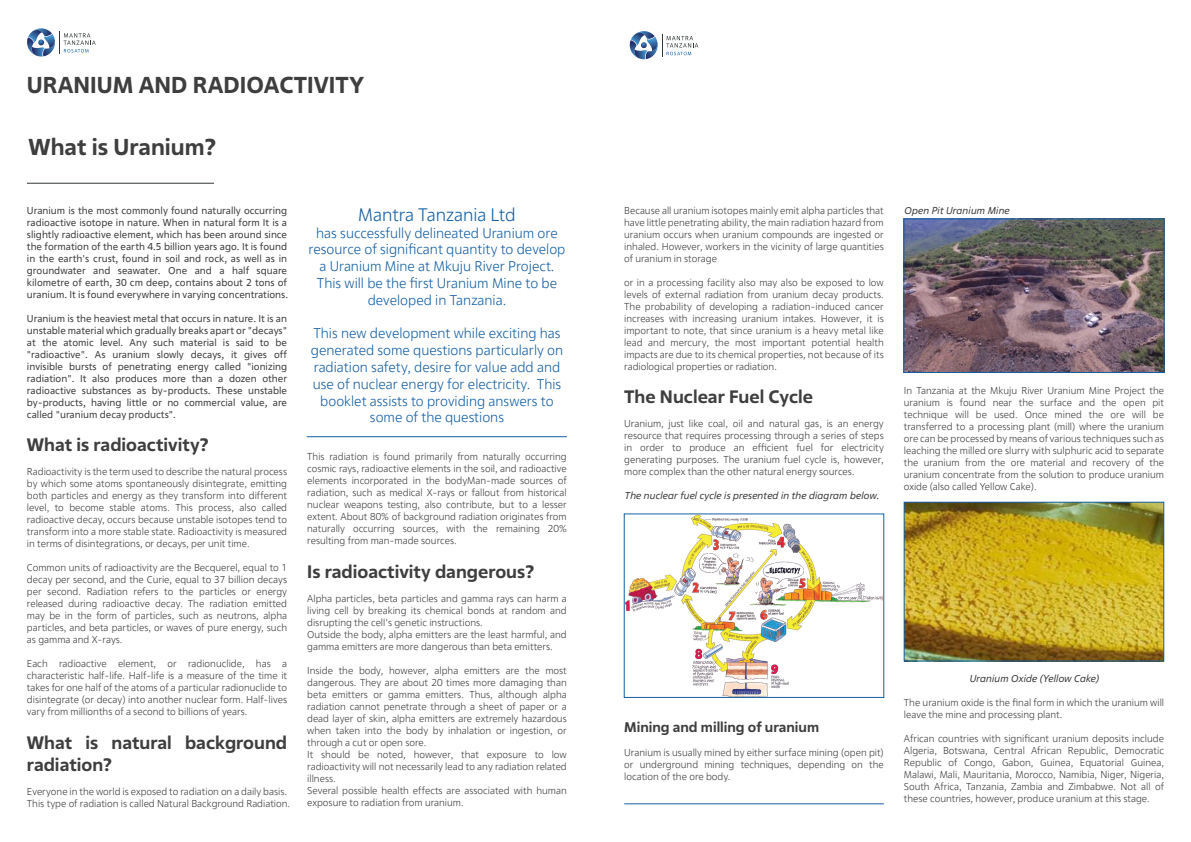
<style>
.page{position:relative;width:1191px;height:842px;background:#fff}
.page>*{position:absolute;margin:0;border:0;box-sizing:border-box;transform-origin:0 0}
.t1{font:700 23px "Rosatom";color:#3e3e3f}
.t2{font:700 18px/21.6px "Rosatom";color:#3e3e3f}
.t3{font:300 18px "Rosatom";color:#155fa3}
.t4{font:300 14px/16.8px "Rosatom";color:#155fa3;text-align:center}
.t5{font:700 14px "Rosatom";color:#3e3e3f}
.t6{font:300 10px/12px "Rosatom";color:#3e3e3f;text-align:justify}
.t7{font:10px/12px "Rosatom";color:#3e3e3f;text-align:justify}
.t8{font:italic 10px "Rosatom";color:#3e3e3f}
</style>
<div class="page">
<svg style="left:27px;top:28px;width:69px;height:29px"></svg>
<hr style="left:307px;top:436px;width:260px;height:1px;background:#155fa3">
<hr style="left:27px;top:183px;width:187px;height:1px;background:#323738">
<img style="left:905px;top:221px;width:257px;height:150px">
<div style="left:903px;top:219px;width:261px;height:154px;border:1px solid #155fa3"></div>
<img style="left:626px;top:516px;width:256px;height:180px">
<div style="left:624px;top:514px;width:260px;height:184px;border:1px solid #155fa3"></div>
<img style="left:906px;top:504px;width:256px;height:155px">
<div style="left:904px;top:502px;width:260px;height:159px;border:1px solid #155fa3"></div>
<hr style="left:624px;top:803px;width:259px;height:1px;background:#155fa3">
<svg style="left:629px;top:31px;width:69px;height:29px"></svg>
<h1 class="t1" style="left:27px;top:70px;width:339px">URANIUM AND RADIOACTIVITY</h1>
<h1 class="t1" style="left:29px;top:132px;width:189px">What is Uranium?</h1>
<p class="t7" style="left:27px;top:204px;width:263px">Uranium is the most commonly found naturally occurring radioactive isotope in nature. When in natural form It is a slightly radioactive element, which has been around since the formation of the earth 4.5 billion years ago. It is found in the earth's crust, found in soil and rock, as well as in groundwater and seawater. One and a half square kilometre of earth, 30 cm deep, contains about 2 tons of uranium. It is found everywhere in varying concentrations.</p>
<p class="t7" style="left:27px;top:312px;width:262px">Uranium is the heaviest metal that occurs in nature. It is an unstable material which gradually breaks apart or "decays" at the atomic level. Any such material is said to be "radioactive". As uranium slowly decays, it gives off invisible bursts of penetrating energy called "ionizing radiation". It also produces more than a dozen other radioactive substances as by-products. These unstable by-products, having little or no commercial value, are called "uranium decay products".</p>
<h2 class="t2" style="left:27px;top:434px;width:183px">What is radioactivity?</h2>
<p class="t6" style="left:27px;top:466px;width:262px">Radioactivity is the term used to describe the natural process by which some atoms spontaneously disintegrate, emitting both particles and energy as they transform into different level, to become stable atoms. This process, also called radioactive decay, occurs because unstable isotopes tend to transform into a more stable state. Radioactivity is measured in terms of disintegrations, or decays, per unit time.</p>
<p class="t6" style="left:27px;top:562px;width:262px">Common units of radioactivity are the Becquerel, equal to 1 decay per second, and the Curie, equal to 37 billion decays per second. Radiation refers to the particles or energy released during radioactive decay. The radiation emitted may be in the form of particles, such as neutrons, alpha particles, and beta particles, or waves of pure energy, such as gamma and X-rays.</p>
<p class="t6" style="left:27px;top:658px;width:262px">Each radioactive element, or radionuclide, has a characteristic half-life. Half-life is a measure of the time it takes for one half of the atoms of a particular radionuclide to disintegrate (or decay) into another nuclear form. Half-lives vary from millionths of a second to billions of years.</p>
<h2 class="t2" style="left:27px;top:731px;width:262px">What is natural background radiation?</h2>
<p class="t6" style="left:27px;top:785px;width:265px">Everyone in the world is exposed to radiation on a daily basis.<br>This type of radiation is called Natural Background Radiation.</p>
<h2 class="t3" style="left:358px;top:203px;width:159px">Mantra Tanzania Ltd</h2>
<h3 class="t4" style="left:308px;top:224px;width:258px">has successfully delineated Uranium ore resource of significant quantity to develop a Uranium Mine at Mkuju River Project.<br>This will be the first Uranium Mine to be developed in Tanzania.</h3>
<h3 class="t4" style="left:311px;top:325px;width:254px">This new development while exciting has generated some questions particularly on radiation safety, desire for value add and use of nuclear energy for electricity. This booklet assists to providing answers to some of the questions</h3>
<p class="t6" style="left:307px;top:451px;width:261px">This radiation is found primarily from naturally occurring cosmic rays, radioactive elements in the soil, and radioactive elements incorporated in the bodyMan-made sources of radiation, such as medical X-rays or fallout from historical nuclear weapons testing, also contribute, but to a lesser extent. About 80% of background radiation originates from naturally occurring sources, with the remaining 20% resulting from man-made sources.</p>
<h2 class="t2" style="left:307px;top:560px;width:228px">Is radioactivity dangerous?</h2>
<p class="t6" style="left:307px;top:593px;width:261px;text-align:left">Alpha particles, beta particles and gamma rays can harm a living cell by breaking its chemical bonds at random and disrupting the cell's genetic instructions.<br>Outside the body, alpha emitters are the least harmful, and gamma emitters are more dangerous than beta emitters.</p>
<p class="t6" style="left:307px;top:665px;width:261px;text-align:left">Inside the body, however, alpha emitters are the most dangerous. They are about 20 times more damaging than beta emitters or gamma emitters. Thus, although alpha radiation cannot penetrate through a sheet of paper or a dead layer of skin, alpha emitters are extremely hazardous when taken into the body by inhalation or ingestion, or through a cut or open sore.<br>It should be noted, however, that exposure to low radioactivity will not necessarily lead to any radiation related illness.<br>Several possible health effects are associated with human exposure to radiation from uranium.</p>
<p class="t6" style="left:624px;top:204px;width:261px">Because all uranium isotopes mainly emit alpha particles that have little penetrating ability, the main radiation hazard from uranium occurs when uranium compounds are ingested or inhaled. However, workers in the vicinity of large quantities of uranium in storage</p>
<p class="t6" style="left:624px;top:276px;width:261px">or in a processing facility also may also be exposed to low levels of external radiation from uranium decay products.<br>The probability of developing a radiation-induced cancer increases with increasing uranium intakes. However, it is important to note, that since uranium is a heavy metal like lead and mercury, the most important potential health impacts are due to its chemical properties, not because of its radiological properties or radiation.</p>
<h2 class="t2" style="left:624px;top:386px;width:190px">The Nuclear Fuel Cycle</h2>
<p class="t6" style="left:624px;top:418px;width:261px">Uranium, just like coal, oil and natural gas, is an energy resource that requires processing through a series of steps in order to produce an efficient fuel for electricity generating purposes. The uranium fuel cycle is, however, more complex than the other natural energy sources.</p>
<p class="t8" style="left:624px;top:490px;width:256px">The nuclear fuel cycle is presented in the diagram below.</p>
<p class="t8" style="left:904px;top:204px;width:107px">Open Pit Uranium Mine</p>
<p class="t6" style="left:904px;top:384px;width:262px">In Tanzania at the Mkuju River Uranium Mine Project the uranium is found near the surface and the open pit technique will be used. Once mined the ore will be transferred to a processing plant (mill) where the uranium ore can be processed by means of various techniques such as leaching the milled ore slurry with sulphuric acid to separate the uranium from the ore material and recovery of the uranium concentrate from the solution to produce uranium oxide (also called Yellow Cake).</p>
<h3 class="t5" style="left:624px;top:718px;width:196px">Mining and milling of uranium</h3>
<p class="t6" style="left:624px;top:747px;width:261px">Uranium is usually mined by either surface mining (open pit) or underground mining techniques, depending on the location of the ore body.</p>
<p class="t8" style="left:969px;top:672px;width:131px">Uranium Oxide (Yellow Cake)</p>
<p class="t6" style="left:904px;top:696px;width:262px">The uranium oxide is the final form in which the uranium will leave the mine and processing plant.</p>
<p class="t6" style="left:904px;top:732px;width:262px">African countries with significant uranium deposits include Algeria, Botswana, Central African Republic, Democratic Republic of Congo, Gabon, Guinea, Equatorial Guinea, Malawi, Mali, Mauritania, Morocco, Namibia, Niger, Nigeria, South Africa, Tanzania, Zambia and Zimbabwe. Not all of these countries, however, produce uranium at this stage.</p>
</div>
